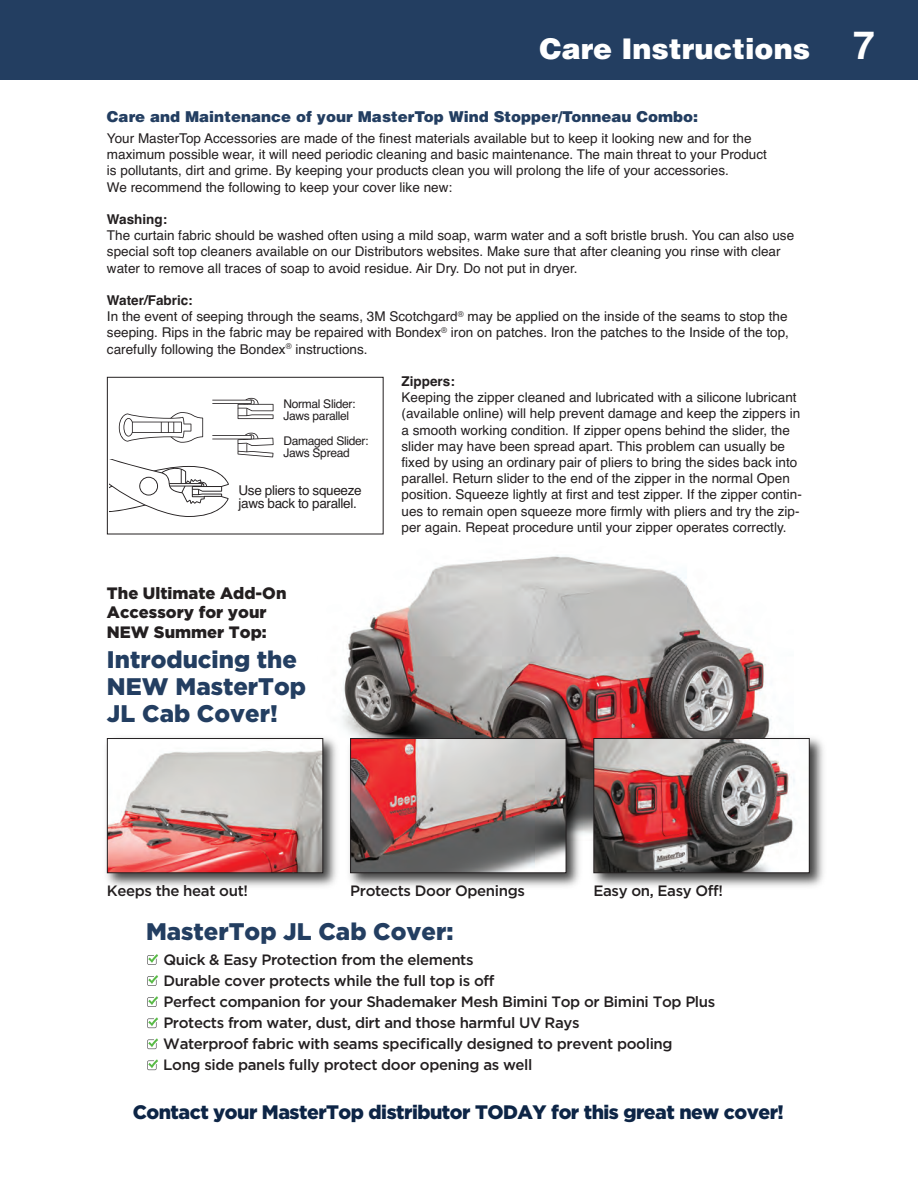
<style>
.page{position:relative;width:918px;height:1187px;background:#fff}
.page>*{position:absolute;margin:0;border:0;box-sizing:border-box;transform-origin:0 0}
.t1{font:900 28.5px "Helvetica";color:#fff}
.t2{font:900 24px/27px "Gotham";color:#233e61}
.t3{font:900 19.5px "Gotham";letter-spacing:-.025em;color:#0d2546}
.t4{font:900 16.5px/19.5px "Gotham";color:#231f20}
.t5{font:500 15px/21px "Gotham";letter-spacing:-.025em;color:#231f20}
.t6{font:900 15px "Helvetica";color:#233e61}
.t7{font:13.5px/16.2px "Helvetica";color:#231f20}
.t8{font:13.5px/13.5px "Helvetica";letter-spacing:-.025em;color:#231f20}
.t9{font:700 13.5px "Helvetica";color:#231f20}
.t10{font:12px/12px "Helvetica";letter-spacing:-.025em;color:#231f20}
.s1{font-weight:700;font-size:39px}
.s2{font-weight:700}
</style>
<div class="page">
<img style="left:317px;top:523px;width:454px;height:209px">
<div style="left:0;top:0;width:917px;height:80px;background:#233e61"></div>
<svg style="left:147px;top:954px;width:11px;height:11px"></svg>
<svg style="left:147px;top:975px;width:11px;height:11px"></svg>
<svg style="left:147px;top:996px;width:11px;height:11px"></svg>
<svg style="left:147px;top:1017px;width:11px;height:11px"></svg>
<svg style="left:147px;top:1038px;width:11px;height:11px"></svg>
<svg style="left:147px;top:1059px;width:11px;height:11px"></svg>
<img style="left:106px;top:732px;width:718px;height:155px">
<img style="left:109px;top:740px;width:212px;height:131px">
<div style="left:107px;top:738px;width:216px;height:135px;border:1px solid #231f20"></div>
<img style="left:352px;top:740px;width:212px;height:131px">
<div style="left:350px;top:738px;width:216px;height:135px;border:1px solid #231f20"></div>
<img style="left:595px;top:740px;width:212px;height:131px">
<div style="left:593px;top:738px;width:216px;height:135px;border:1px solid #231f20"></div>
<div style="left:107px;top:377px;width:276px;height:157px;border:1px solid #231f20"></div>
<svg style="left:110px;top:398px;width:163px;height:119px"></svg>
<div style="left:238px;top:485px;width:132px;height:30px;background:#fff"></div>
<h1 class="t1" style="left:539px;top:30px;width:337px">Care Instructions <span class="s1">7</span></h1>
<p class="t6" style="left:107px;top:107px;width:592px">Care and Maintenance of your MasterTop Wind Stopper/Tonneau Combo:</p>
<p class="t7" style="left:107px;top:130px;width:661px">Your MasterTop Accessories are made of the finest materials available but to keep it looking new and for the maximum possible wear, it will need periodic cleaning and basic maintenance. The main threat to your Product is pollutants, dirt and grime. By keeping your products clean you will prolong the life of your accessories.<br>We recommend the following to keep your cover like new:</p>
<p class="t9" style="left:107px;top:211px;width:62px">Washing:</p>
<p class="t7" style="left:107px;top:227px;width:688px">The curtain fabric should be washed often using a mild soap, warm water and a soft bristle brush. You can also use special soft top cleaners available on our Distributors websites. Make sure that after cleaning you rinse with clear water to remove all traces of soap to avoid residue. Air Dry. Do not put in dryer.</p>
<p class="t7" style="left:107px;top:292px;width:683px"><span class="s2">Water/Fabric:<br></span>In the event of seeping through the seams, 3M Scotchgard<sup>®</sup> may be applied on the inside of the seams to stop the seeping. Rips in the fabric may be repaired with Bondex<sup>®</sup> iron on patches. Iron the patches to the Inside of the top, carefully following the Bondex<sup>®</sup> instructions.</p>
<p class="t9" style="left:401px;top:373px;width:55px">Zippers:</p>
<p class="t7" style="left:401px;top:389px;width:401px">Keeping the zipper cleaned and lubricated with a silicone lubricant (available online) will help prevent damage and keep the zippers in a smooth working condition. If zipper opens behind the slider, the slider may have been spread apart. This problem can usually be fixed by using an ordinary pair of pliers to bring the sides back into parallel. Return slider to the end of the zipper in the normal Open position. Squeeze lightly at first and test zipper. If the zipper contin&shy;ues to remain open squeeze more firmly with pliers and try the zip&shy;per again. Repeat procedure until your zipper operates correctly.</p>
<p class="t10" style="left:283px;top:397px;width:74px">Normal Slider:<br>Jaws parallel</p>
<p class="t10" style="left:283px;top:435px;width:87px">Damaged Slider:<br>Jaws Spread</p>
<p class="t8" style="left:238px;top:484px;width:125px">Use pliers to squeeze jaws back to parallel.</p>
<p class="t4" style="left:107px;top:583px;width:181px">The Ultimate Add-On<br>Accessory for your<br>NEW Summer Top:</p>
<h2 class="t2" style="left:107px;top:645px;width:200px">Introducing the<br>NEW MasterTop<br>JL Cab Cover!</h2>
<p class="t5" style="left:107px;top:880px;width:142px">Keeps the heat out!</p>
<p class="t5" style="left:350px;top:880px;width:176px">Protects Door Openings</p>
<p class="t5" style="left:593px;top:880px;width:131px">Easy on, Easy Off!</p>
<h2 class="t2" style="left:146px;top:917px;width:309px">MasterTop JL Cab Cover:</h2>
<p class="t5" style="left:163px;top:948px;width:553px">Quick &amp; Easy Protection from the elements<br>Durable cover protects while the full top is off<br>Perfect companion for your Shademaker Mesh Bimini Top or Bimini Top Plus Protects from water, dust, dirt and those harmful UV Rays<br>Waterproof fabric with seams specifically designed to prevent pooling<br>Long side panels fully protect door opening as well</p>
<h3 class="t3" style="left:133px;top:1101px;width:652px">Contact your MasterTop distributor TODAY for this great new cover!</h3>
</div>
